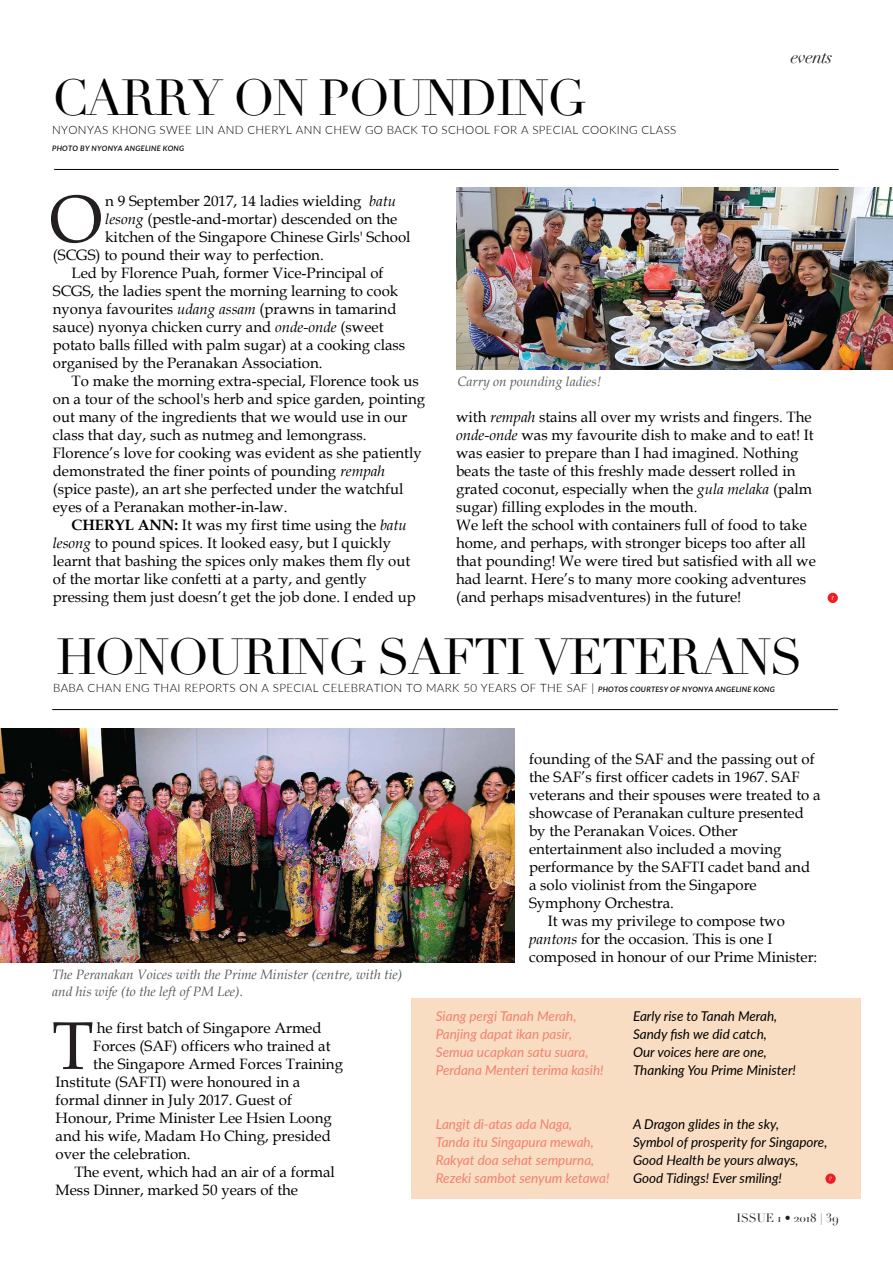
<style>
.page{position:relative;width:893px;height:1263px;background:#fff}
.page>*{position:absolute;margin:0;border:0;box-sizing:border-box;transform-origin:0 0}
.t1{font:67.5px "Book Antiqua";color:#231f20}
.t2{font:49.5px "Didot";letter-spacing:-.04em;color:#020202}
.t3{font:italic 18px "Didot";letter-spacing:-.04em;color:#231f20}
.t4{font:15px/18px "Book Antiqua";color:#010101}
.t5{font:italic 13.5px/18px "Lato";color:#010101}
.t6{font:italic 13.5px/18px "Lato";color:#ef4136}
.t7{font:italic 13.5px/16.2px "Book Antiqua";color:#58595b}
.t8{font:11.85px "Didot";color:#231f20}
.t9{font:300 11.55px "Lato";letter-spacing:.03em;color:#020202}
.t10{font:italic 600 7.5px "Lato";letter-spacing:.03em;color:#020202}
.s1{font-style:italic}
.s2{font-weight:700}
.s3{font-weight:600;font-style:italic;font-size:7.5px}
</style>
<div class="page">
<hr style="left:54px;top:169px;width:785px;height:1px;background:#020202">
<svg style="left:828px;top:593px;width:10px;height:10px"></svg>
<hr style="left:52px;top:709px;width:786px;height:1px;background:#020202">
<div style="left:411px;top:999px;width:449px;height:200px;background:#f8ddc2"></div>
<svg style="left:825px;top:1173px;width:11px;height:11px"></svg>
<svg style="left:829px;top:1177px;width:3px;height:4px"></svg>
<img style="left:0;top:728px;width:515px;height:234px">
<img style="left:456px;top:187px;width:437px;height:183px">
<h2 class="t2" style="left:52px;top:68px;width:536px">CARRY ON POUNDING</h2>
<p class="t9" style="left:52px;top:121px;width:626px">NYONYAS KHONG SWEE LIN AND CHERYL ANN CHEW GO BACK TO SCHOOL FOR A SPECIAL COOKING CLASS</p>
<p class="t10" style="left:52px;top:143px;width:134px">PHOTO BY NYONYA ANGELINE KONG</p>
<p class="t3" style="left:791px;top:46px;width:43px">events</p>
<p class="t4" style="left:105px;top:191px;width:292px">n 9 September 2017, 14 ladies wielding <span class="s1">batu</span></p>
<p class="t4" style="left:105px;top:209px;width:293px"><span class="s1">lesong</span> (pestle-and-mortar) descended on the</p>
<p class="t4" style="left:105px;top:227px;width:307px">kitchen of the Singapore Chinese Girls' School</p>
<p class="t4" style="left:53px;top:245px;width:272px">(SCGS) to pound their way to perfection.</p>
<p class="t4" style="left:72px;top:263px;width:313px">Led by Florence Puah, former Vice-Principal of</p>
<p class="t4" style="left:53px;top:281px;width:347px">SCGS, the ladies spent the morning learning to cook</p>
<p class="t4" style="left:53px;top:299px;width:345px">nyonya favourites <span class="s1">udang assam</span> (prawns in tamarind</p>
<p class="t4" style="left:53px;top:317px;width:332px">sauce) nyonya chicken curry and <span class="s1">onde-onde</span> (sweet</p>
<p class="t4" style="left:53px;top:335px;width:354px">potato balls filled with palm sugar) at a cooking class</p>
<p class="t4" style="left:53px;top:353px;width:271px">organised by the Peranakan Association.</p>
<p class="t4" style="left:72px;top:371px;width:349px">To make the morning extra-special, Florence took us</p>
<p class="t4" style="left:53px;top:389px;width:374px">on a tour of the school's herb and spice garden, pointing</p>
<p class="t4" style="left:53px;top:407px;width:356px">out many of the ingredients that we would use in our</p>
<p class="t4" style="left:53px;top:425px;width:315px">class that day, such as nutmeg and lemongrass.</p>
<p class="t4" style="left:53px;top:443px;width:371px">Florence’s love for cooking was evident as she patiently</p>
<p class="t4" style="left:53px;top:461px;width:334px">demonstrated the finer points of pounding <span class="s1">rempah</span></p>
<p class="t4" style="left:53px;top:479px;width:352px">(spice paste), an art she perfected under the watchful</p>
<p class="t4" style="left:53px;top:497px;width:236px">eyes of a Peranakan mother-in-law.</p>
<p class="t4" style="left:72px;top:515px;width:337px"><span class="s2">CHERYL ANN:</span> It was my first time using the <span class="s1">batu</span></p>
<p class="t4" style="left:53px;top:533px;width:340px"><span class="s1">lesong</span> to pound spices. It looked easy, but I quickly</p>
<p class="t4" style="left:53px;top:551px;width:359px">learnt that bashing the spices only makes them fly out</p>
<p class="t4" style="left:53px;top:569px;width:316px">of the mortar like confetti at a party, and gently</p>
<p class="t4" style="left:53px;top:587px;width:365px">pressing them just doesn’t get the job done. I ended up</p>
<h1 class="t1" style="left:49px;top:172px;width:55px">O</h1>
<p class="t7" style="left:457px;top:373px;width:145px">Carry on pounding ladies!</p>
<p class="t4" style="left:456px;top:408px;width:361px">with <span class="s1">rempah</span> stains all over my wrists and fingers. The <span class="s1">onde-onde</span> was my favourite dish to make and to eat! It was easier to prepare than I had imagined. Nothing beats the taste of this freshly made dessert rolled in grated coconut, especially when the <span class="s1">gula melaka</span> (palm sugar) filling explodes in the mouth.<br>We left the school with containers full of food to take home, and perhaps, with stronger biceps too after all that pounding! We were tired but satisfied with all we had learnt. Here’s to many more cooking adventures (and perhaps misadventures) in the future!</p>
<h2 class="t2" style="left:56px;top:627px;width:748px">HONOURING SAFTI VETERANS</h2>
<p class="t9" style="left:53px;top:679px;width:723px">BABA CHAN ENG THAI REPORTS ON A SPECIAL CELEBRATION TO MARK 50 YEARS OF THE SAF | <span class="s3">PHOTOS COURTESY OF NYONYA ANGELINE KONG</span></p>
<p class="t7" style="left:52px;top:966px;width:351px">The Peranakan Voices with the Prime Minister (centre, with tie) and his wife (to the left of PM Lee).</p>
<h1 class="t1" style="left:52px;top:999px;width:43px">T</h1>
<p class="t4" style="left:97px;top:1018px;width:226px">he first batch of Singapore Armed</p>
<p class="t4" style="left:93px;top:1036px;width:239px">Forces (SAF) officers who trained at</p>
<p class="t4" style="left:93px;top:1054px;width:251px">the Singapore Armed Forces Training</p>
<p class="t4" style="left:56px;top:1072px;width:246px">Institute (SAFTI) were honoured in a</p>
<p class="t4" style="left:56px;top:1090px;width:238px">formal dinner in July 2017. Guest of</p>
<p class="t4" style="left:56px;top:1108px;width:278px">Honour, Prime Minister Lee Hsien Loong</p>
<p class="t4" style="left:56px;top:1126px;width:277px">and his wife, Madam Ho Ching, presided</p>
<p class="t4" style="left:56px;top:1144px;width:137px">over the celebration.</p>
<p class="t4" style="left:74px;top:1162px;width:262px">The event, which had an air of a formal</p>
<p class="t4" style="left:56px;top:1180px;width:244px">Mess Dinner, marked 50 years of the</p>
<p class="t4" style="left:529px;top:749px;width:287px">founding of the SAF and the passing out of</p>
<p class="t4" style="left:529px;top:767px;width:272px">the SAF’s first officer cadets in 1967. SAF</p>
<p class="t4" style="left:529px;top:785px;width:293px">veterans and their spouses were treated to a</p>
<p class="t4" style="left:529px;top:803px;width:276px">showcase of Peranakan culture presented</p>
<p class="t4" style="left:529px;top:821px;width:210px">by the Peranakan Voices. Other</p>
<p class="t4" style="left:529px;top:839px;width:254px">entertainment also included a moving</p>
<p class="t4" style="left:529px;top:857px;width:283px">performance by the SAFTI cadet band and</p>
<p class="t4" style="left:529px;top:875px;width:229px">a solo violinist from the Singapore</p>
<p class="t4" style="left:529px;top:893px;width:146px">Symphony Orchestra.</p>
<p class="t4" style="left:548px;top:911px;width:239px">It was my privilege to compose two</p>
<p class="t4" style="left:529px;top:929px;width:245px"><span class="s1">pantons</span> for the occasion. This is one I</p>
<p class="t4" style="left:529px;top:947px;width:290px">composed in honour of our Prime Minister:</p>
<p class="t6" style="left:436px;top:1007px;width:169px">Siang pergi Tanah Merah,<br>Panjing dapat ikan pasir,<br>Semua ucapkan satu suara,<br>Perdana Menteri terima kasih!</p>
<p class="t6" style="left:436px;top:1115px;width:175px">Langit di-atas ada Naga,<br>Tanda itu Singapura mewah,<br>Rakyat doa sehat sempurna,<br>Rezeki sambot senyum ketawa!</p>
<p class="t5" style="left:633px;top:1007px;width:164px">Early rise to Tanah Merah,<br>Sandy fish we did catch,<br>Our voices here are one,<br>Thanking You Prime Minister!</p>
<p class="t5" style="left:633px;top:1115px;width:196px">A Dragon glides in the sky,<br>Symbol of prosperity for Singapore,<br>Good Health be yours always,<br>Good Tidings! Ever smiling!</p>
<p class="t8" style="left:736px;top:1210px;width:104px">ISSUE 1 • 2018 | 39</p>
</div>
